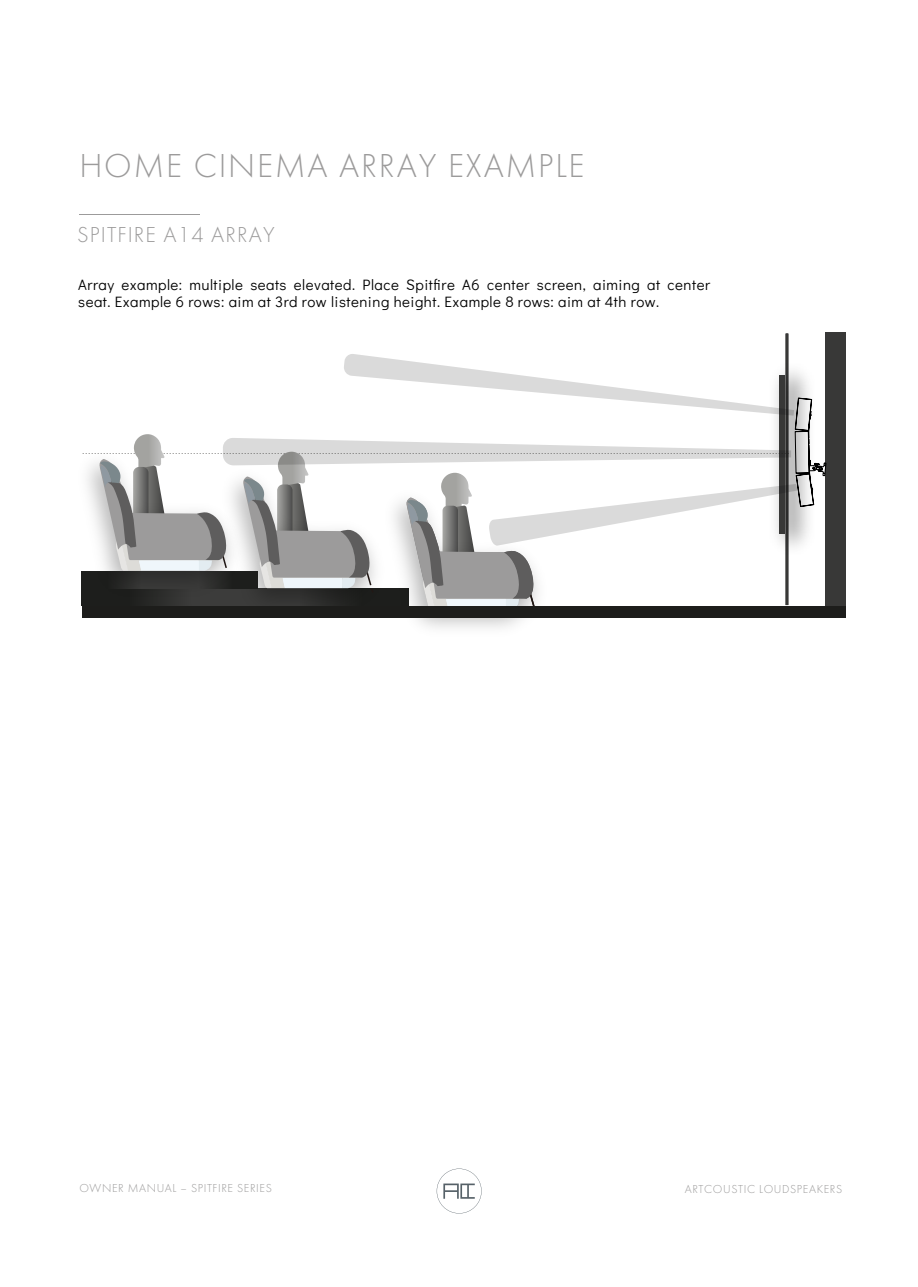
<style>
.page{position:relative;width:918px;height:1287px;background:#fff}
.page>*{position:absolute;margin:0;border:0;box-sizing:border-box;transform-origin:0 0}
.t1{font:300 34.5px "Futura PT";letter-spacing:.05em;color:#9c9b9b}
.t2{font:300 22.5px "Futura PT";letter-spacing:.05em;color:#9c9b9b}
.t3{font:15px/16.8px "Didact Gothic";letter-spacing:.03em;color:#000}
.t4{font:300 12px "Futura PT";letter-spacing:.05em;color:#9c9b9b}
</style>
<div class="page">
<hr style="left:786px;top:334px;width:2px;height:271px;background:#383837">
<div style="left:826px;top:332px;width:20px;height:275px;background:#383837"></div>
<hr style="left:79px;top:215px;width:120px;height:1px;background:#9c9b9b">
<svg style="left:83px;top:354px;width:743px;height:252px"></svg>
<div style="left:83px;top:606px;width:763px;height:12px;background:#1d1d1b"></div>
<svg style="left:437px;top:1169px;width:45px;height:45px"></svg>
<h1 class="t1" style="left:79px;top:143px;width:507px">HOME CINEMA ARRAY EXAMPLE</h1>
<h2 class="t2" style="left:77px;top:219px;width:199px">SPITFIRE A14 ARRAY</h2>
<p class="t3" style="left:78px;top:276px;width:633px">Array example: multiple seats elevated. Place Spitfire A6 center screen, aiming at center seat. Example 6 rows: aim at 3rd row listening height. Example 8 rows: aim at 4th row.</p>
<p class="t4" style="left:79px;top:1181px;width:194px">OWNER MANUAL – SPITFIRE SERIES</p>
<p class="t4" style="left:685px;top:1181px;width:159px">ARTCOUSTIC LOUDSPEAKERS</p>
</div>
